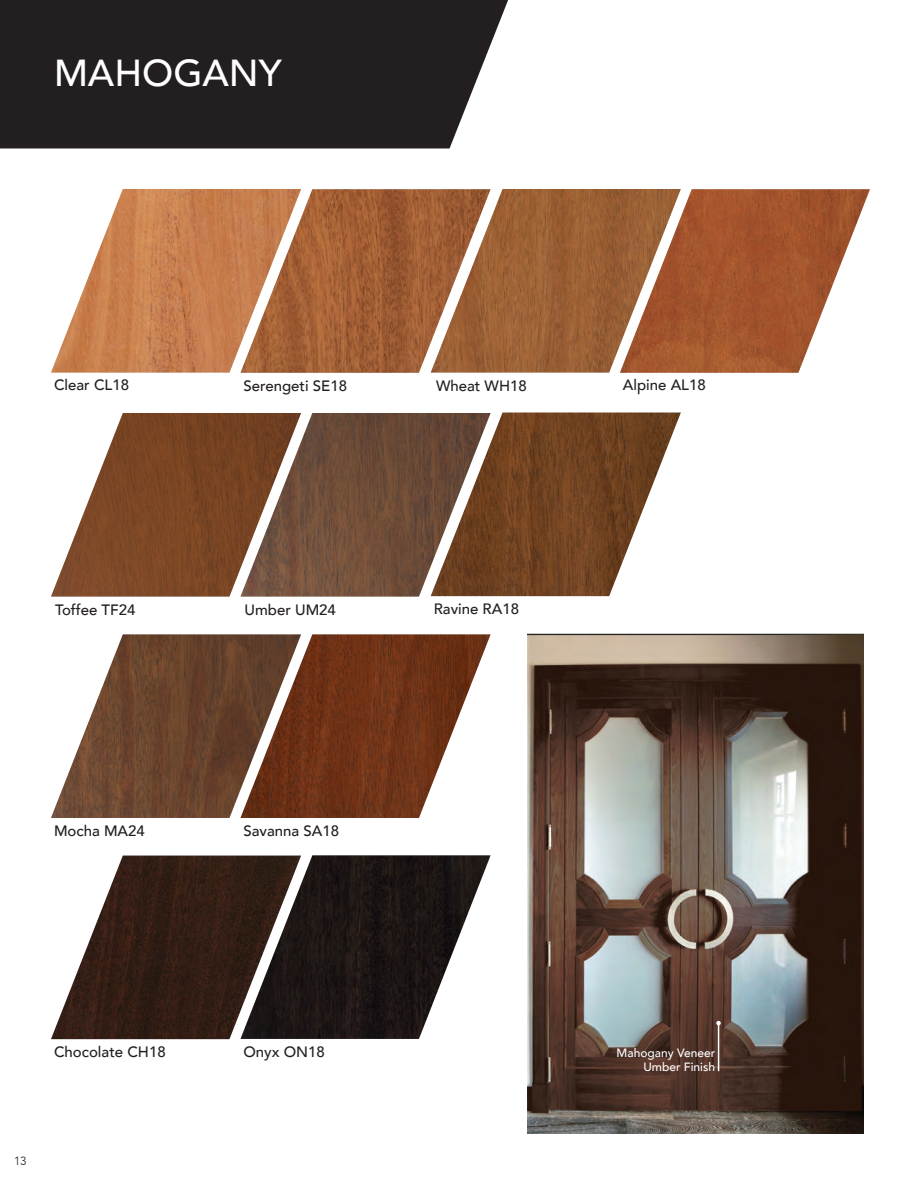
<style>
.page{position:relative;width:918px;height:1188px;background:#fff}
.page>*{position:absolute;margin:0;border:0;box-sizing:border-box;transform-origin:0 0}
.t1{font:500 37.5px "Avenir";color:#fff}
.t2{font:500 15px "Avenir";color:#231f20}
.t3{font:500 12px/13.5px "Avenir";color:#fff;text-align:right}
.t4{font:300 12px "Avenir";color:#231f20}
</style>
<div class="page">
<img style="left:527px;top:634px;width:337px;height:500px">
<div style="left:0;top:0;width:508px;height:148px;background:#231f20"></div>
<hr style="left:718px;top:1023px;width:1px;height:48px;background:#fff">
<svg style="left:716px;top:1021px;width:5px;height:4px"></svg>
<img style="left:681px;top:189px;width:189px;height:184px">
<img style="left:240px;top:855px;width:251px;height:184px">
<img style="left:301px;top:189px;width:130px;height:184px">
<img style="left:51px;top:856px;width:250px;height:183px">
<img style="left:491px;top:413px;width:190px;height:183px">
<img style="left:51px;top:413px;width:189px;height:184px">
<img style="left:51px;top:189px;width:250px;height:184px">
<img style="left:301px;top:634px;width:190px;height:184px">
<img style="left:240px;top:413px;width:251px;height:184px">
<img style="left:51px;top:634px;width:250px;height:184px">
<img style="left:431px;top:189px;width:250px;height:184px">
<h1 class="t1" style="left:54px;top:40px;width:229px">MAHOGANY</h1>
<p class="t2" style="left:54px;top:372px;width:77px">Clear CL18</p>
<p class="t2" style="left:243px;top:373px;width:105px">Serengeti SE18</p>
<p class="t2" style="left:436px;top:372px;width:92px">Wheat WH18</p>
<p class="t2" style="left:55px;top:596px;width:82px">Toffee TF24</p>
<p class="t2" style="left:434px;top:596px;width:87px">Ravine RA18</p>
<p class="t2" style="left:245px;top:596px;width:93px">Umber UM24</p>
<p class="t2" style="left:54px;top:817px;width:92px">Mocha MA24</p>
<p class="t2" style="left:243px;top:818px;width:97px">Savanna SA18</p>
<p class="t2" style="left:54px;top:1039px;width:113px">Chocolate CH18</p>
<p class="t4" style="left:14px;top:1154px;width:14px">13</p>
<p class="t2" style="left:243px;top:1039px;width:83px">Onyx ON18</p>
<p class="t2" style="left:623px;top:372px;width:84px">Alpine AL18</p>
<p class="t3" style="left:617px;top:1046px;width:100px">Mahogany Veneer<br>Umber Finish</p>
</div>
